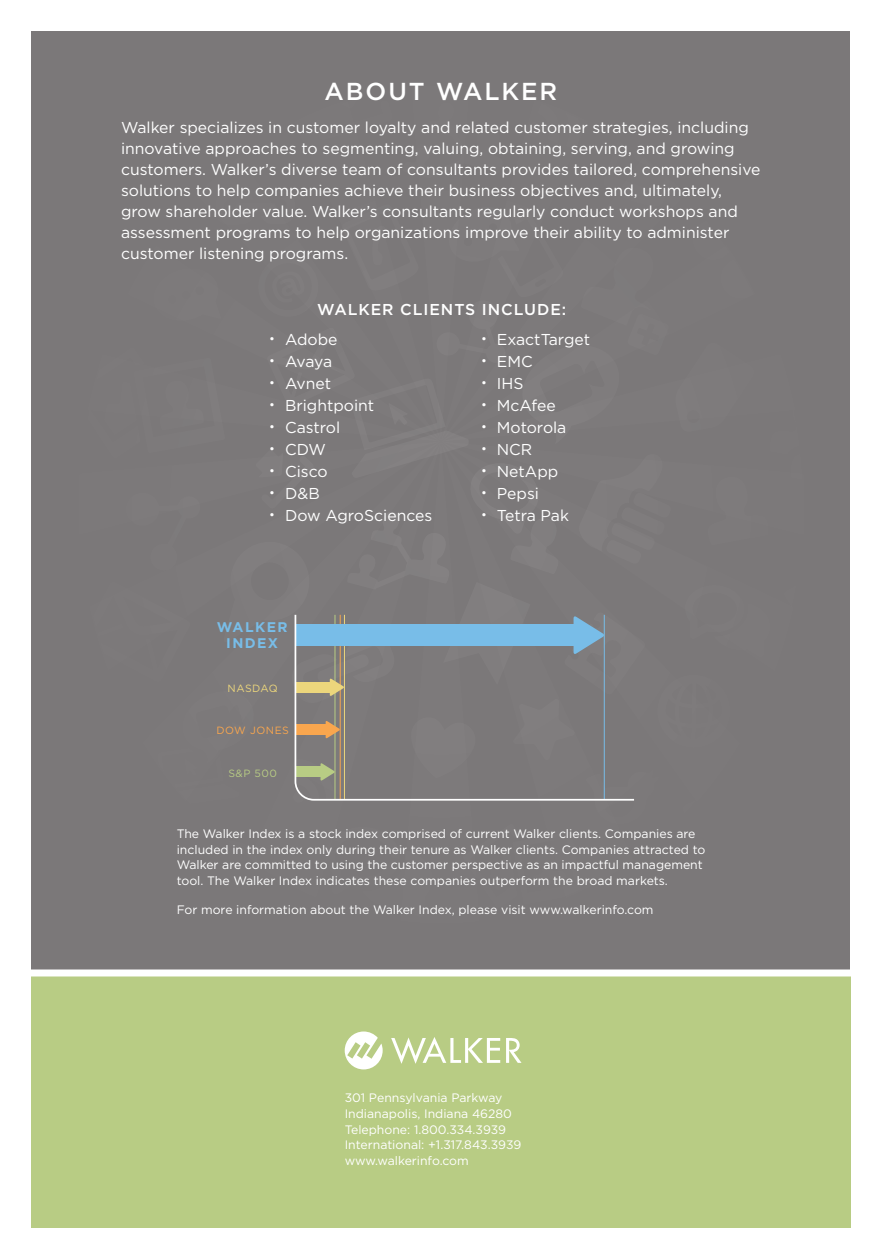
<style>
.page{position:relative;width:882px;height:1260px;background:#fff}
.page>*{position:absolute;margin:0;border:0;box-sizing:border-box;transform-origin:0 0}
.t1{font:500 24.5px "Gotham";letter-spacing:.08em;color:#fff}
.Body{font:15.75px/21px "Gotham";color:#fff}
.Bullet_Copy{font:15.75px "Gotham";color:#fff}
.Sub-subhead{font:500 15.75px "Gotham";letter-spacing:.06em;color:#fff}
.t2{font:700 14px/16.8px "Gotham";letter-spacing:.1em;color:#78bde8;text-align:center}
.Small_Body{font:12.25px/15.8px "Gotham";color:#fff}
.t3{font:10.5px "Gotham";letter-spacing:.05em;color:#f9a64e}
.t4{font:10.5px "Gotham";letter-spacing:.035em;color:#ecd67c}
.t5{font:10.5px "Gotham";color:#b8cc84}
.s1{font-size:12.25px}
</style>
<div class="page">
<div style="left:32px;top:976px;width:819px;height:252px;background:#b8cc84"></div>
<div style="left:441px;top:937px;width:409px;height:33px;background:#7b7879"></div>
<div style="left:32px;top:937px;width:409px;height:33px;background:#7b7879"></div>
<svg style="left:345px;top:1032px;width:38px;height:37px"></svg>
<svg style="left:391px;top:1037px;width:109px;height:27px"></svg>
<svg style="left:506px;top:1038px;width:16px;height:25px"></svg>
<div style="left:32px;top:32px;width:818px;height:905px;background:#7b7879"></div>
<svg style="left:294px;top:615px;width:340px;height:186px;background:#828789"></svg>
<p class="t1" style="left:325px;top:77px;width:234px">ABOUT WALKER</p>
<p class="Body" style="left:121px;top:117px;width:641px">Walker specializes in customer loyalty and related customer strategies, including innovative approaches to segmenting, valuing, obtaining, serving, and growing customers. Walker’s diverse team of consultants provides tailored, comprehensive solutions to help companies achieve their business objectives and, ultimately, grow shareholder value. Walker’s consultants regularly conduct workshops and assessment programs to help organizations improve their ability to administer customer listening programs.</p>
<p class="Sub-subhead" style="left:317px;top:301px;width:251px">WALKER CLIENTS INCLUDE:</p>
<p class="Bullet_Copy" style="left:269px;top:330px;width:70px"><span class="s1">•</span> Adobe</p>
<p class="Bullet_Copy" style="left:269px;top:353px;width:64px"><span class="s1">•</span> Avaya</p>
<p class="Bullet_Copy" style="left:269px;top:375px;width:63px"><span class="s1">•</span> Avnet</p>
<p class="Bullet_Copy" style="left:269px;top:397px;width:107px"><span class="s1">•</span> Brightpoint</p>
<p class="Bullet_Copy" style="left:269px;top:419px;width:72px"><span class="s1">•</span> Castrol</p>
<p class="Bullet_Copy" style="left:269px;top:441px;width:58px"><span class="s1">•</span> CDW</p>
<p class="Bullet_Copy" style="left:269px;top:463px;width:60px"><span class="s1">•</span> Cisco</p>
<p class="Bullet_Copy" style="left:269px;top:485px;width:52px"><span class="s1">•</span> D&amp;B</p>
<p class="Bullet_Copy" style="left:269px;top:507px;width:165px"><span class="s1">•</span> Dow AgroSciences</p>
<p class="Bullet_Copy" style="left:481px;top:330px;width:111px"><span class="s1">•</span> ExactTarget</p>
<p class="Bullet_Copy" style="left:481px;top:353px;width:53px"><span class="s1">•</span> EMC</p>
<p class="Bullet_Copy" style="left:481px;top:375px;width:44px"><span class="s1">•</span> IHS</p>
<p class="Bullet_Copy" style="left:481px;top:397px;width:76px"><span class="s1">•</span> McAfee</p>
<p class="Bullet_Copy" style="left:481px;top:419px;width:87px"><span class="s1">•</span> Motorola</p>
<p class="Bullet_Copy" style="left:481px;top:441px;width:53px"><span class="s1">•</span> NCR</p>
<p class="Bullet_Copy" style="left:481px;top:463px;width:79px"><span class="s1">•</span> NetApp</p>
<p class="Bullet_Copy" style="left:481px;top:485px;width:59px"><span class="s1">•</span> Pepsi</p>
<p class="Bullet_Copy" style="left:481px;top:507px;width:89px"><span class="s1">•</span> Tetra Pak</p>
<p class="t2" style="left:217px;top:618px;width:72px">WALKER<br>INDEX</p>
<p class="t4" style="left:228px;top:682px;width:52px">NASDAQ</p>
<p class="t3" style="left:216px;top:724px;width:74px">DOW JONES</p>
<p class="t5" style="left:228px;top:768px;width:50px">S&amp;P 500</p>
<p class="Small_Body" style="left:177px;top:825px;width:530px">The Walker Index is a stock index comprised of current Walker clients. Companies are included in the index only during their tenure as Walker clients. Companies attracted to Walker are committed to using the customer perspective as an impactful management tool. The Walker Index indicates these companies outperform the broad markets.</p>
<p class="Small_Body" style="left:177px;top:901px;width:478px">For more information about the Walker Index, please visit www.walkerinfo.com</p>
<p class="Small_Body" style="left:345px;top:1090px;width:178px">301 Pennsylvania Parkway<br>Indianapolis, Indiana 46280<br>Telephone: 1.800.334.3939<br>International: +1.317.843.3939 www.walkerinfo.com</p>
</div>
